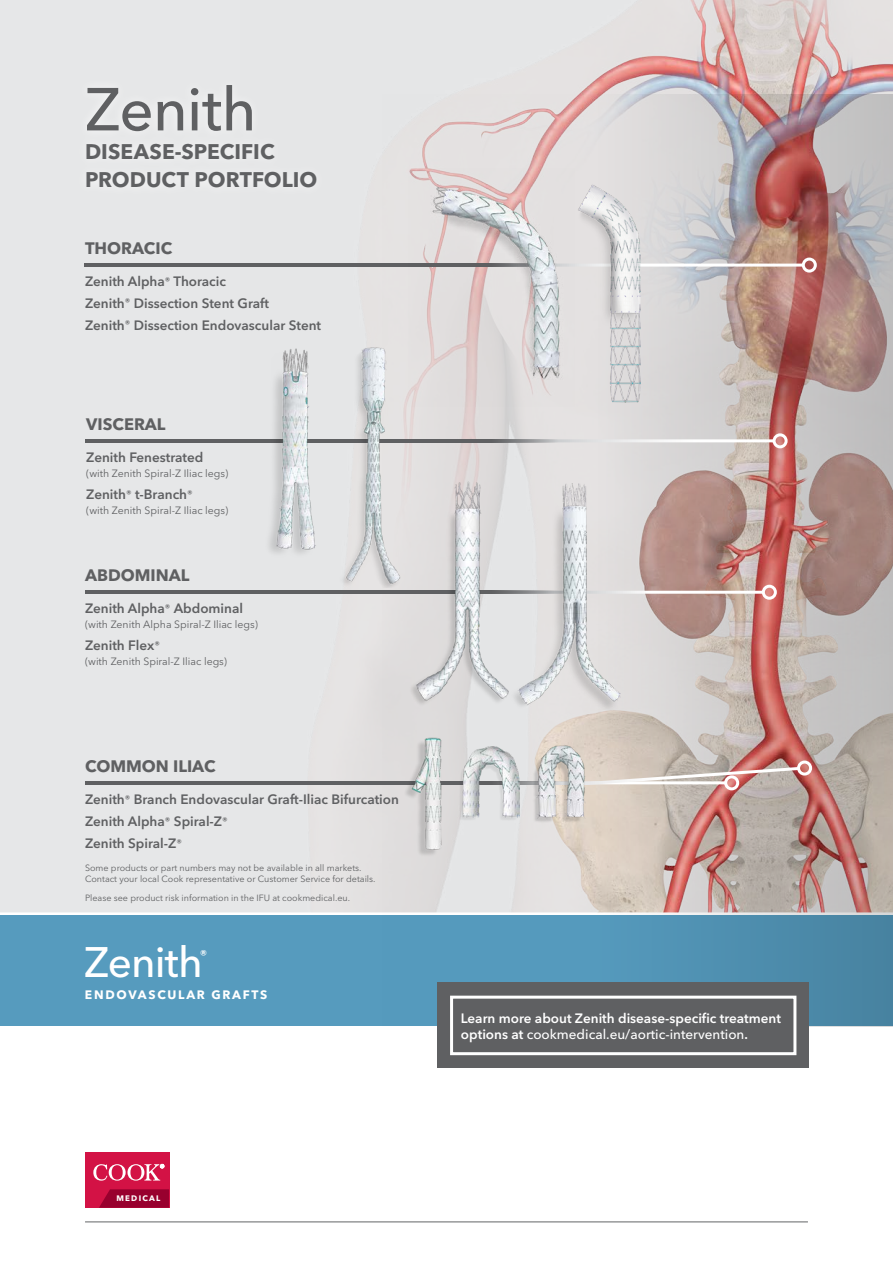
<style>
.page{position:relative;width:893px;height:1263px;background:#fff}
.page>*{position:absolute;margin:0;border:0;box-sizing:border-box;transform-origin:0 0}
.t1{font:500 60px "Avenir Next LT Pro";letter-spacing:-.015em;color:#5f6062}
.t2{font:500 42.3px "Avenir Next LT Pro";letter-spacing:-.02em;color:#fff}
.t3{font:700 21px/28.5px "Avenir Next LT Pro";color:#5f6062}
.t4{font:700 16.5px "Avenir Next LT Pro";color:#5f6062}
.t5{font:600 13.5px/21.9px "Avenir Next LT Pro";color:#5f6062}
.t6{font:600 13.5px/16.5px "Avenir Next LT Pro";color:#fff}
.t7{font:600 12.6px "Avenir Next LT Pro";color:#fff}
.t8{font:700 12.15px "Avenir Next LT Pro";letter-spacing:.14em;color:#fff}
.t9{font:10.5px "Avenir Next LT Pro";color:#5f6062}
.t10{font:9px/10.8px "Avenir Next LT Pro";color:#5f6062}
.t11{font:700 7.95px "Avenir Next LT Pro";letter-spacing:.155em;color:#fff}
.s1{font-weight:500}
</style>
<div class="page">
<hr style="left:85px;top:1221px;width:723px;height:1px;background:#636466">
<div style="left:85px;top:1152px;width:84px;height:56px;background:#d31245"></div>
<svg style="left:99px;top:1189px;width:70px;height:19px"></svg>
<svg style="left:93px;top:1164px;width:71px;height:16px"></svg>
<div style="left:0;top:0;width:893px;height:950px;background:#e6e7e8"></div>
<img style="left:240px;top:0;width:653px;height:742px">
<hr style="left:0;top:912px;width:893px;height:3px;background:#fff">
<div style="left:0;top:915px;width:893px;height:111px;background:#569bbe"></div>
<svg style="left:382px;top:94px;width:511px;height:933px"></svg>
<div style="left:437px;top:982px;width:372px;height:86px;background:#5f6062"></div>
<div style="left:450px;top:996px;width:346px;height:59px;border:3px solid #fff"></div>
<hr style="left:84px;top:264px;width:719px;height:3px;background:#fff">
<div style="left:802px;top:258px;width:15px;height:15px;border:3px solid #fff;border-radius:50%"></div>
<hr style="left:85px;top:439px;width:689px;height:3px;background:#fff">
<div style="left:773px;top:433px;width:15px;height:15px;border:3px solid #fff;border-radius:50%"></div>
<hr style="left:85px;top:591px;width:678px;height:3px;background:#fff">
<div style="left:762px;top:585px;width:15px;height:15px;border:3px solid #fff;border-radius:50%"></div>
<div style="left:724px;top:775px;width:15px;height:15px;border:3px solid #fff;border-radius:50%"></div>
<svg style="left:85px;top:765px;width:717px;height:21px"></svg>
<div style="left:797px;top:760px;width:15px;height:15px;border:3px solid #fff;border-radius:50%"></div>
<div style="left:77px;top:76px;width:249px;height:121px;background:#e8e9ea"></div>
<hr style="left:84px;top:263px;width:485px;height:4px;background:#5f6062">
<hr style="left:85px;top:439px;width:485px;height:3px;background:#5f6062">
<hr style="left:85px;top:591px;width:485px;height:3px;background:#5f6062">
<hr style="left:85px;top:781px;width:485px;height:3px;background:#5f6062">
<img style="left:408px;top:169px;width:167px;height:237px">
<img style="left:572px;top:180px;width:69px;height:237px">
<img style="left:336px;top:346px;width:66px;height:241px">
<img style="left:248px;top:332px;width:88px;height:231px">
<img style="left:524px;top:484px;width:96px;height:225px">
<img style="left:383px;top:726px;width:81px;height:147px">
<img style="left:458px;top:747px;width:62px;height:75px">
<img style="left:526px;top:738px;width:68px;height:88px">
<img style="left:406px;top:477px;width:118px;height:233px">
<h1 class="t1" style="left:85px;top:73px;width:173px">Zenith</h1>
<h3 class="t3" style="left:85px;top:137px;width:234px">DISEASE-SPECIFIC<br>PRODUCT PORTFOLIO</h3>
<p class="t4" style="left:85px;top:238px;width:89px">THORACIC</p>
<p class="t5" style="left:85px;top:270px;width:238px">Zenith Alpha<sup>®</sup> Thoracic<br>Zenith<sup>®</sup> Dissection Stent Graft<br>Zenith<sup>®</sup> Dissection Endovascular Stent</p>
<p class="t4" style="left:86px;top:414px;width:81px">VISCERAL</p>
<p class="t5" style="left:86px;top:446px;width:119px">Zenith Fenestrated</p>
<p class="t9" style="left:86px;top:467px;width:144px">(with Zenith Spiral-Z Iliac legs)</p>
<p class="t5" style="left:86px;top:483px;width:108px">Zenith<sup>®</sup> t-Branch<sup>®</sup></p>
<p class="t9" style="left:86px;top:504px;width:144px">(with Zenith Spiral-Z Iliac legs)</p>
<p class="t4" style="left:85px;top:565px;width:106px">ABDOMINAL</p>
<p class="t5" style="left:85px;top:597px;width:160px">Zenith Alpha<sup>®</sup> Abdominal</p>
<p class="t9" style="left:85px;top:618px;width:174px">(with Zenith Alpha Spiral-Z Iliac legs)</p>
<p class="t5" style="left:85px;top:634px;width:76px">Zenith Flex<sup>®</sup></p>
<p class="t9" style="left:85px;top:655px;width:144px">(with Zenith Spiral-Z Iliac legs)</p>
<p class="t4" style="left:85px;top:756px;width:132px">COMMON ILIAC</p>
<p class="t5" style="left:85px;top:789px;width:315px">Zenith<sup>®</sup> Branch Endovascular Graft-Iliac Bifurcation<br>Zenith Alpha<sup>®</sup> Spiral-Z<sup>®<br></sup>Zenith Spiral-Z<sup>®</sup></p>
<p class="t10" style="left:85px;top:863px;width:292px">Some products or part numbers may not be available in all markets.<br>Contact your local Cook representative or Customer Service for details.</p>
<p class="t10" style="left:85px;top:893px;width:267px">Please see product risk information in the IFU at cookmedical.eu.</p>
<h2 class="t2" style="left:84px;top:936px;width:120px">Zenith</h2>
<p class="t7" style="left:200px;top:946px;width:9px">®</p>
<p class="t8" style="left:85px;top:988px;width:184px">ENDOVASCULAR GRAFTS</p>
<p class="t11" style="left:116px;top:1193px;width:45px">MEDICAL</p>
<p class="t6" style="left:461px;top:1009px;width:321px">Learn more about Zenith disease-specific treatment options at <span class="s1">cookmedical.eu/aortic-intervention</span>.</p>
</div>
